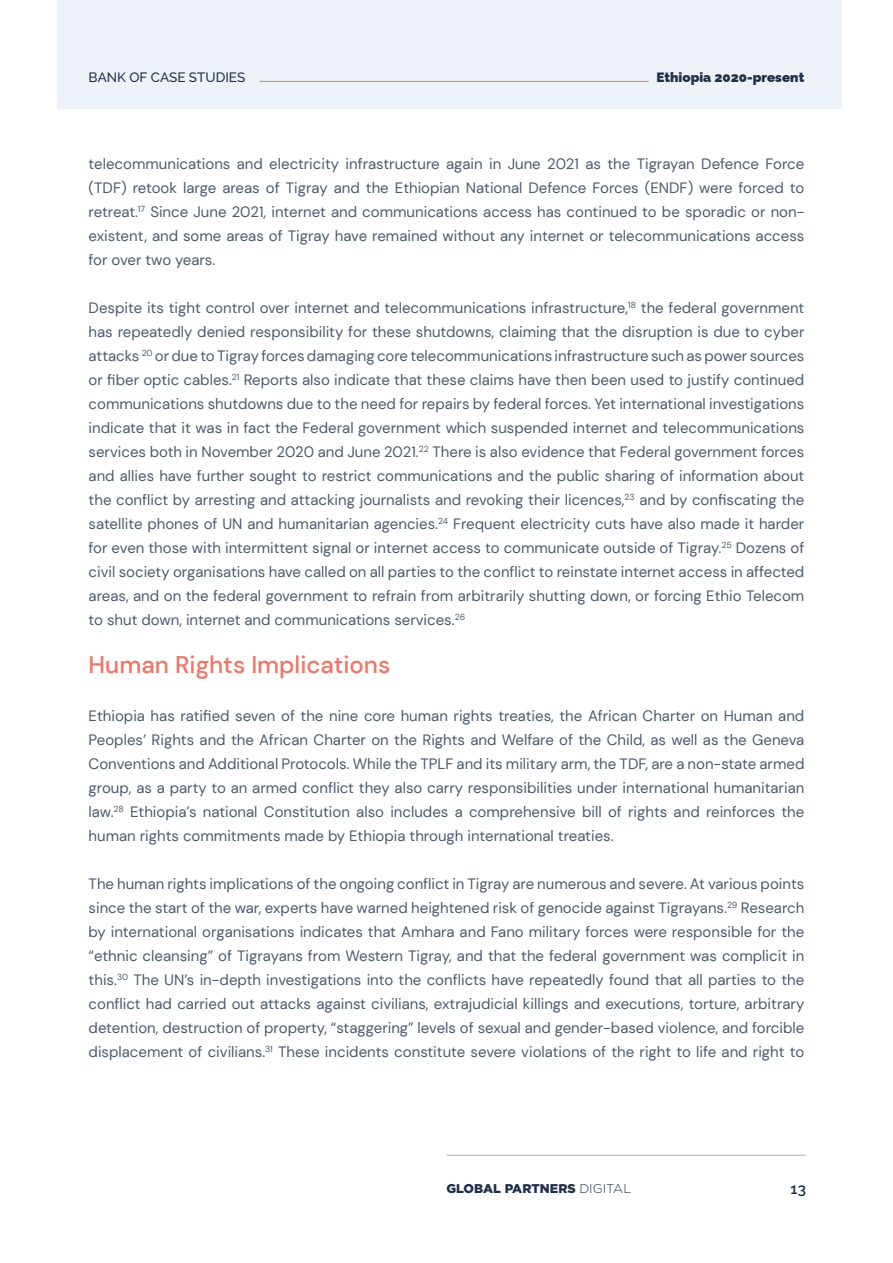
<style>
.page{position:relative;width:893px;height:1263px;background:#fff}
.page>*{position:absolute;margin:0;border:0;box-sizing:border-box;transform-origin:0 0}
.t1{font:500 24px "DM Sans";color:#ee7768}
.t2{font:15px/24px "DM Sans";color:#4e5a6d;text-align:justify}
.t3{font:600 15px "Raleway";color:#213049}
.t4{font:900 13.5px "Raleway";color:#213049}
.t5{font:500 13.5px "Raleway";color:#213049}
.t6{font:900 12.75px "Gotham";color:#213049}
.s1{font-weight:300}
</style>
<div class="page">
<hr style="left:446px;top:1155px;width:360px;height:1px;background:#acb1bf">
<div style="left:57px;top:0;width:785px;height:108px;background:#eef2f9"></div>
<hr style="left:259px;top:81px;width:390px;height:1px;background:#ee7768">
<p class="t5" style="left:89px;top:70px;width:158px">BANK OF CASE STUDIES</p>
<p class="t4" style="left:656px;top:67px;width:149px">Ethiopia 2020-present</p>
<p class="t2" style="left:89px;top:151px;width:717px">telecommunications and electricity infrastructure again in June 2021 as the Tigrayan Defence Force (TDF) retook large areas of Tigray and the Ethiopian National Defence Forces (ENDF) were forced to retreat.<sup>17</sup> Since June 2021, internet and communications access has continued to be sporadic or non&shy;existent, and some areas of Tigray have remained without any internet or telecommunications access for over two years.</p>
<p class="t2" style="left:89px;top:295px;width:717px">Despite its tight control over internet and telecommunications infrastructure,<sup>18</sup> the federal government has repeatedly denied responsibility for these shutdowns, claiming that the disruption is due to cyber attacks <sup>20</sup> or due to Tigray forces damaging core telecommunications infrastructure such as power sources or fiber optic cables.<sup>21</sup> Reports also indicate that these claims have then been used to justify continued communications shutdowns due to the need for repairs by federal forces. Yet international investigations indicate that it was in fact the Federal government which suspended internet and telecommunications services both in November 2020 and June 2021.<sup>22</sup> There is also evidence that Federal government forces and allies have further sought to restrict communications and the public sharing of information about the conflict by arresting and attacking journalists and revoking their licences,<sup>23</sup> and by confiscating the satellite phones of UN and humanitarian agencies.<sup>24</sup> Frequent electricity cuts have also made it harder for even those with intermittent signal or internet access to communicate outside of Tigray.<sup>25</sup> Dozens of civil society organisations have called on all parties to the conflict to reinstate internet access in affected areas, and on the federal government to refrain from arbitrarily shutting down, or forcing Ethio Telecom to shut down, internet and communications services.<sup>26</sup></p>
<h1 class="t1" style="left:89px;top:649px;width:303px">Human Rights Implications</h1>
<p class="t2" style="left:89px;top:703px;width:717px">Ethiopia has ratified seven of the nine core human rights treaties, the African Charter on Human and Peoples’ Rights and the African Charter on the Rights and Welfare of the Child, as well as the Geneva Conventions and Additional Protocols. While the TPLF and its military arm, the TDF, are a non-state armed group, as a party to an armed conflict they also carry responsibilities under international humanitarian law.<sup>28</sup> Ethiopia’s national Constitution also includes a comprehensive bill of rights and reinforces the human rights commitments made by Ethiopia through international treaties.</p>
<p class="t2" style="left:89px;top:871px;width:717px">The human rights implications of the ongoing conflict in Tigray are numerous and severe. At various points since the start of the war, experts have warned heightened risk of genocide against Tigrayans.<sup>29</sup> Research by international organisations indicates that Amhara and Fano military forces were responsible for the “ethnic cleansing” of Tigrayans from Western Tigray, and that the federal government was complicit in this.<sup>30</sup> The UN’s in-depth investigations into the conflicts have repeatedly found that all parties to the conflict had carried out attacks against civilians, extrajudicial killings and executions, torture, arbitrary detention, destruction of property, “staggering” levels of sexual and gender-based violence, and forcible displacement of civilians.<sup>31</sup> These incidents constitute severe violations of the right to life and right to</p>
<p class="t6" style="left:446px;top:1181px;width:186px">GLOBAL PARTNERS <span class="s1">DIGITAL</span></p>
<p class="t3" style="left:791px;top:1180px;width:17px">13</p>
</div>
